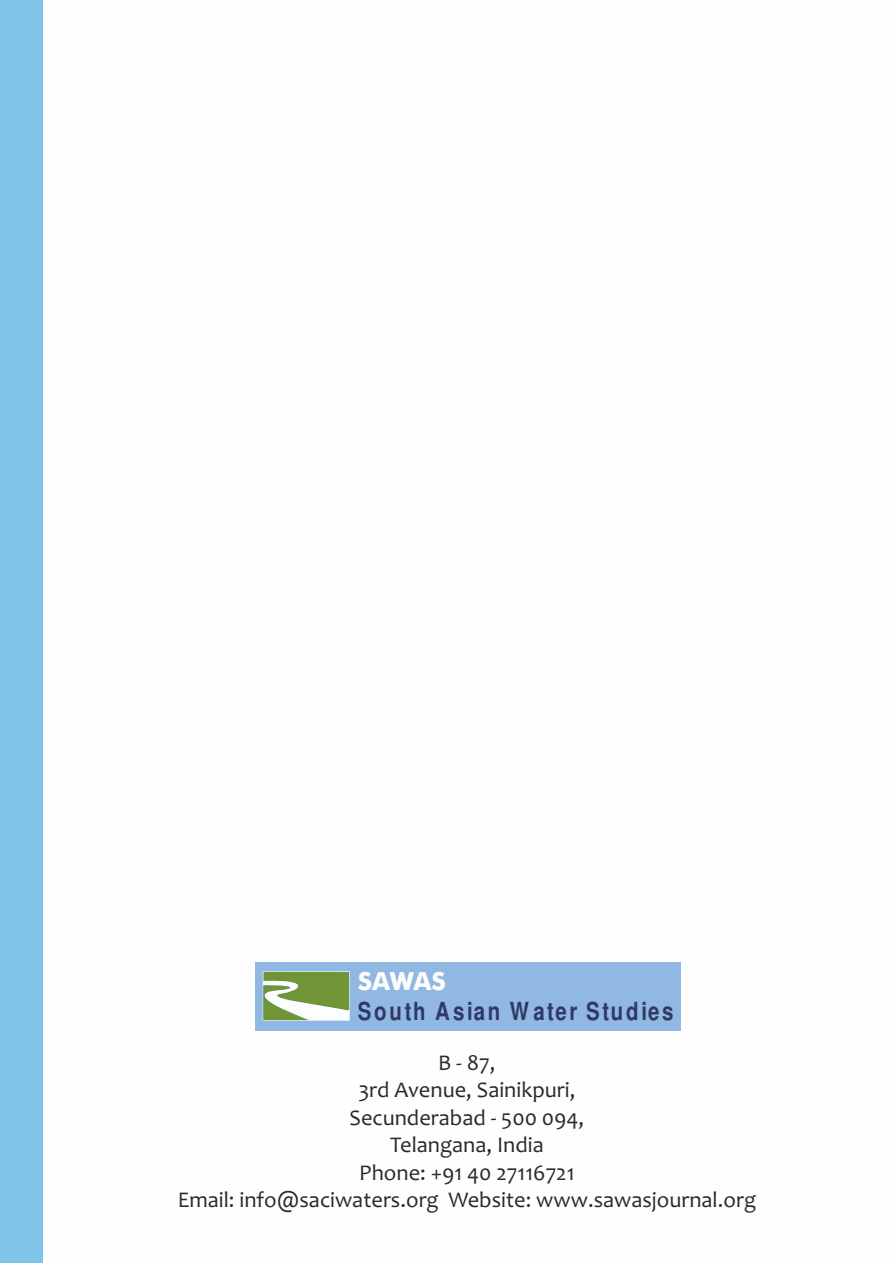
<style>
.page{position:relative;width:893px;height:1263px;background:#fff}
.page>*{position:absolute;margin:0;border:0;box-sizing:border-box;transform-origin:0 0}
.t1{font:700 condensed 24.9px "Helvetica";color:#2f3964}
.t2{font:700 24.9px "Futura BT";letter-spacing:-.01em;color:#fefefe}
.t3{font:22.5px/27.5px "Candara";color:#2b2a29;text-align:center}
</style>
<div class="page">
<div style="left:0;top:0;width:43px;height:1263px;background:#7fc5e8"></div>
<div style="left:255px;top:962px;width:426px;height:68px;background:#90b8e2"></div>
<svg style="left:263px;top:971px;width:87px;height:50px;background:#9eb77c"></svg>
<p class="t2" style="left:358px;top:971px;width:90px">SAWAS</p>
<p class="t1" style="left:358px;top:1001px;width:320px">South Asian Water Studies</p>
<p class="t3" style="left:178px;top:1051px;width:580px">B - 87,<br>3rd Avenue, Sainikpuri,<br>Secunderabad - 500 094,<br>Telangana, India<br>Phone: +91 40 27116721<br>Email: info@saciwaters.org Website: www.sawasjournal.org</p>
</div>
